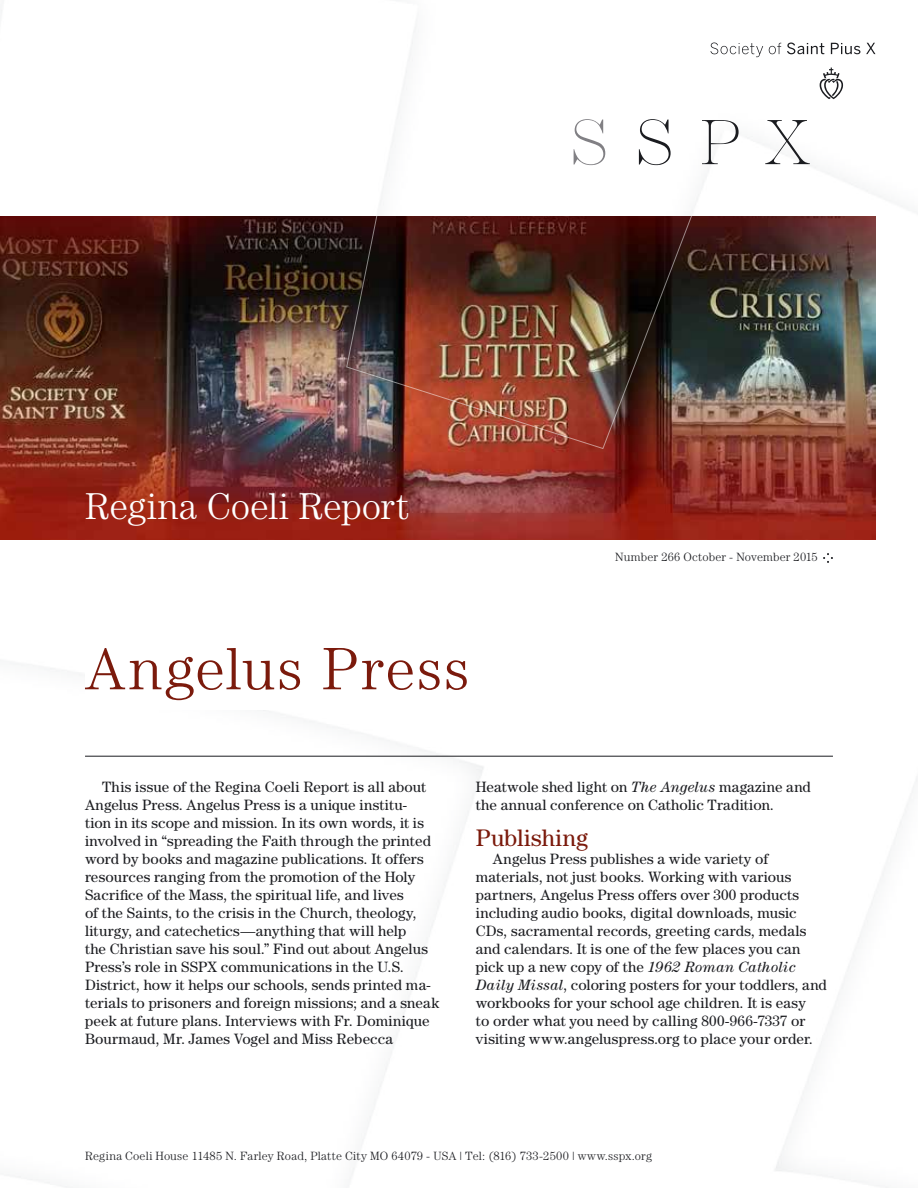
<style>
.page{position:relative;width:918px;height:1188px;background:#fff}
.page>*{position:absolute;margin:0;border:0;box-sizing:border-box;transform-origin:0 0}
.t1{font:300 60px "Century Std";letter-spacing:.025em;color:#7b1a0c}
.t2{font:300 37.5px "Century Std";color:#fff}
.t3{font:24px "Century Std";letter-spacing:.01em;color:#7b1a0c}
.t4{font:15px/18px "Century Std";letter-spacing:.01em;color:#1b1c20}
.t5{font:300 12px "Century Std";letter-spacing:.015em;color:#1b1c20}
.s1{font-style:italic}
</style>
<div class="page">
<svg style="left:823px;top:553px;width:10px;height:10px"></svg>
<img style="left:0;top:216px;width:184px;height:324px">
<svg style="left:702px;top:120px;width:37px;height:44px"></svg>
<svg style="left:765px;top:120px;width:45px;height:44px"></svg>
<svg style="left:574px;top:119px;width:31px;height:46px"></svg>
<svg style="left:639px;top:119px;width:32px;height:46px"></svg>
<svg style="left:820px;top:68px;width:23px;height:31px"></svg>
<svg style="left:710px;top:43px;width:53px;height:14px"></svg>
<svg style="left:769px;top:43px;width:12px;height:11px"></svg>
<svg style="left:787px;top:43px;width:37px;height:11px"></svg>
<svg style="left:831px;top:43px;width:29px;height:11px"></svg>
<svg style="left:866px;top:43px;width:9px;height:11px"></svg>
<img style="left:184px;top:216px;width:691px;height:324px">
<hr style="left:85px;top:756px;width:748px;height:1px;background:#1b1c20">
<h2 class="t2" style="left:85px;top:484px;width:326px">Regina Coeli Report</h2>
<h1 class="t1" style="left:85px;top:634px;width:386px">Angelus Press</h1>
<p class="t5" style="left:615px;top:550px;width:204px">Number 266 October - November 2015</p>
<p class="t4" style="left:85px;top:778px;width:356px;text-indent:17px">This issue of the Regina Coeli Report is all about Angelus Press. Angelus Press is a unique institu-<br>tion in its scope and mission. In its own words, it is involved in “spreading the Faith through the printed word by books and magazine publications. It offers resources ranging from the promotion of the Holy Sacrifice of the Mass, the spiritual life, and lives<br>of the Saints, to the crisis in the Church, theology, liturgy, and catechetics—anything that will help<br>the Christian save his soul.” Find out about Angelus Press’s role in SSPX communications in the U.S.<br>District, how it helps our schools, sends printed ma&shy;terials to prisoners and foreign missions; and a sneak peek at future plans. Interviews with Fr. Dominique Bourmaud, Mr. James Vogel and Miss Rebecca</p>
<p class="t4" style="left:476px;top:778px;width:337px">Heatwole shed light on <span class="s1">The Angelus</span> magazine and the annual conference on Catholic Tradition.</p>
<h3 class="t3" style="left:476px;top:824px;width:114px">Publishing</h3>
<p class="t4" style="left:476px;top:850px;width:353px;text-indent:17px">Angelus Press publishes a wide variety of materials, not just books. Working with various partners, Angelus Press offers over 300 products including audio books, digital downloads, music CDs, sacramental records, greeting cards, medals and calendars. It is one of the few places you can pick up a new copy of the <span class="s1">1962 Roman Catholic Daily Missal</span>, coloring posters for your toddlers, and workbooks for your school age children. It is easy<br>to order what you need by calling 800-966-7337 or visiting www.angeluspress.org to place your order.</p>
<p class="t5" style="left:85px;top:1149px;width:569px">Regina Coeli House 11485 N. Farley Road, Platte City MO 64079 - USA | Tel: (816) 733-2500 | www.sspx.org</p>
</div>
